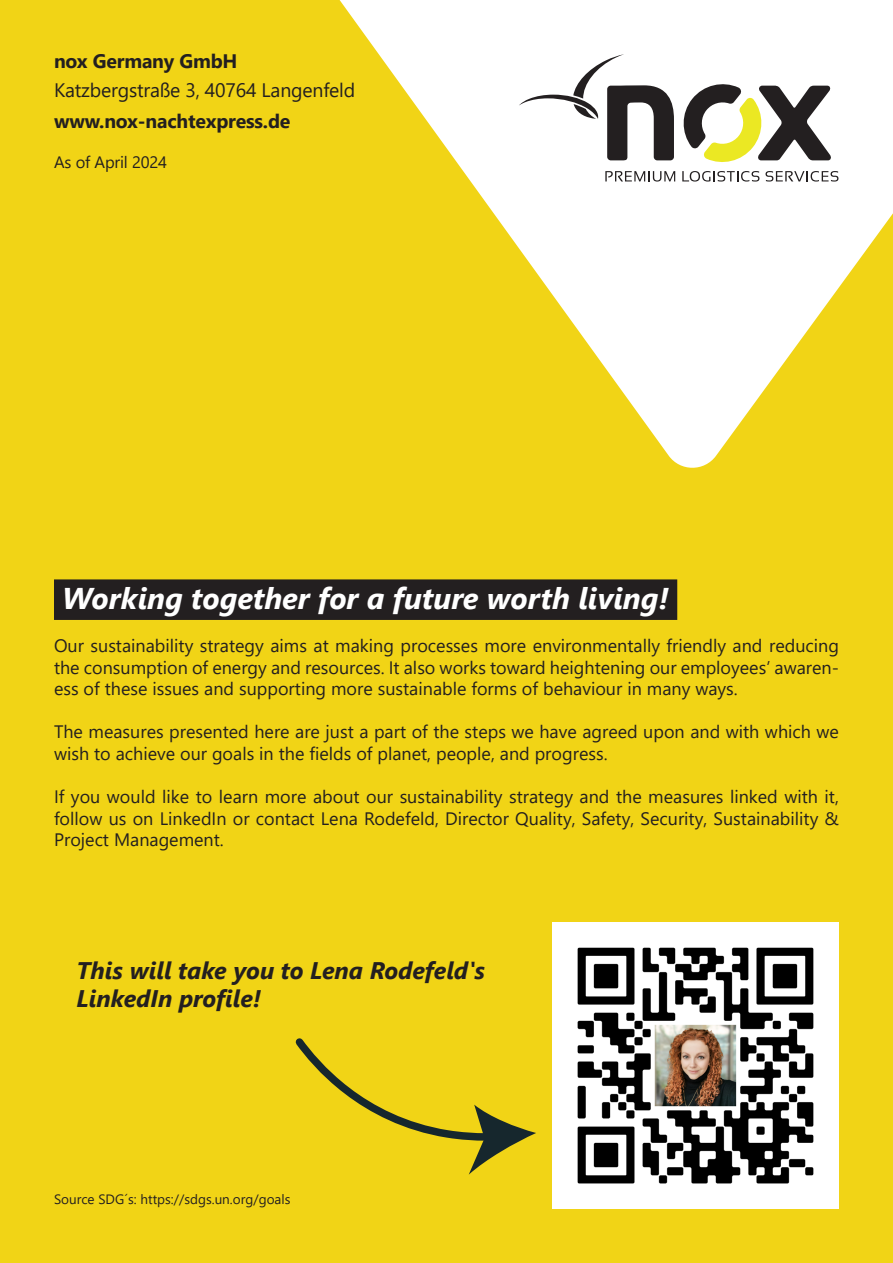
<style>
.page{position:relative;width:893px;height:1263px;background:#f1d416}
.page>*{position:absolute;margin:0;border:0;box-sizing:border-box;transform-origin:0 0}
.Absatzformat_2{font:italic 700 30px "Segoe UI";color:#fff}
.t1{font:italic 700 24px/28.8px "Segoe UI";color:#231f20}
.t2{font:700 19.5px "Segoe UI";letter-spacing:-.01em;color:#231f20}
.t3{font:19.5px "Segoe UI";letter-spacing:-.01em;color:#231f20}
.t4{font:18px/21.6px "Segoe UI";color:#231f20;text-align:justify}
.t5{font:16.5px "Segoe UI";letter-spacing:-.01em;color:#231f20}
.t6{font:13.5px "Segoe UI";color:#231f20}
</style>
<div class="page">
<svg style="left:339px;top:0;width:554px;height:468px;fill:#fff"></svg>
<div style="left:54px;top:579px;width:623px;height:41px;background:#231f20"></div>
<svg style="left:605px;top:171px;width:70px;height:11px"></svg>
<svg style="left:519px;top:54px;width:155px;height:106px;background:#c8c7c7"></svg>
<svg style="left:681px;top:81px;width:157px;height:101px;background:#b6b5a2"></svg>
<svg style="left:295px;top:1038px;width:241px;height:137px"></svg>
<img style="left:553px;top:923px;width:286px;height:286px">
<p class="t2" style="left:54px;top:43px;width:185px">nox Germany GmbH</p>
<p class="t3" style="left:54px;top:71px;width:303px">Katzbergstraße 3, 40764 Langenfeld</p>
<p class="t2" style="left:54px;top:102px;width:238px">www.nox-nachtexpress.de</p>
<p class="t5" style="left:54px;top:147px;width:115px">As of April 2024</p>
<p class="Absatzformat_2" style="left:62px;top:570px;width:608px">Working together for a future worth living!</p>
<p class="t4" style="left:54px;top:633px;width:786px">Our sustainability strategy aims at making processes more environmentally friendly and reducing the consumption of energy and resources. It also works toward heightening our employees’ awaren&shy;ess of these issues and supporting more sustainable forms of behaviour in many ways.</p>
<p class="t4" style="left:54px;top:719px;width:786px">The measures presented here are just a part of the steps we have agreed upon and with which we wish to achieve our goals in the fields of planet, people, and progress.</p>
<p class="t4" style="left:54px;top:784px;width:786px">If you would like to learn more about our sustainability strategy and the measures linked with it, follow us on LinkedIn or contact Lena Rodefeld, Director Quality, Safety, Security, Sustainability &amp; Project Management.</p>
<p class="t1" style="left:77px;top:952px;width:410px">This will take you to Lena Rodefeld's<br>LinkedIn profile!</p>
<p class="t6" style="left:54px;top:1186px;width:238px">Source SDG´s: https://sdgs.un.org/goals</p>
</div>
